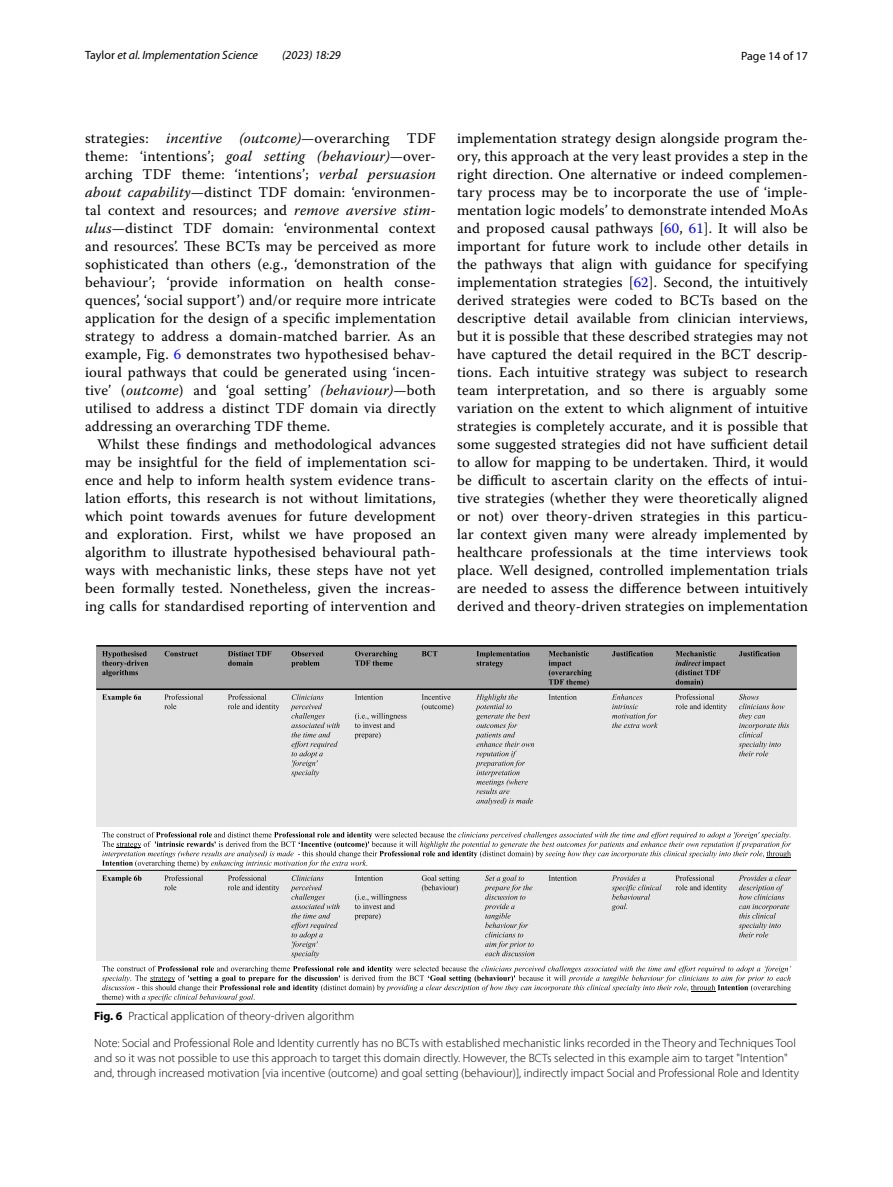
<style>
.page{position:relative;width:893px;height:1187px;background:#fff}
.page>*{position:absolute;margin:0;border:0;box-sizing:border-box;transform-origin:0 0}
.t1{font:14.7px/18px "Warnock Pro";letter-spacing:.01em;color:#000;text-align:justify}
.t2{font:300 12px/15px "Myriad Pro";color:#000}
.t3{font:italic 12px "Myriad Pro";color:#000}
.t4{font:12px "Myriad Pro";color:#000}
.s1{font-style:normal}
.s2{font-style:italic}
.s3{color:#00f}
.s4{font-weight:700}
</style>
<div class="page">
<div style="left:96px;top:645px;width:701px;height:44px;background:#a5a5a5"></div>
<div style="left:96px;top:689px;width:701px;height:137px;background:#e7e7e7"></div>
<div style="left:96px;top:870px;width:701px;height:90px;background:#e7e7e7"></div>
<hr style="left:96px;top:688px;width:701px;height:2px;background:#000">
<hr style="left:96px;top:869px;width:701px;height:1px;background:#000">
<hr style="left:96px;top:645px;width:701px;height:1px;background:#000">
<hr style="left:96px;top:1003px;width:701px;height:1px;background:#000">
<svg style="left:102px;top:651px;width:46px;height:25px"></svg>
<svg style="left:165px;top:651px;width:106px;height:14px"></svg>
<svg style="left:291px;top:651px;width:32px;height:16px"></svg>
<svg style="left:355px;top:651px;width:42px;height:14px"></svg>
<svg style="left:422px;top:651px;width:108px;height:16px"></svg>
<svg style="left:549px;top:651px;width:43px;height:35px"></svg>
<svg style="left:612px;top:651px;width:113px;height:35px"></svg>
<svg style="left:739px;top:651px;width:41px;height:5px"></svg>
<svg style="left:102px;top:694px;width:39px;height:7px"></svg>
<svg style="left:164px;top:694px;width:39px;height:15px"></svg>
<svg style="left:228px;top:694px;width:51px;height:16px"></svg>
<svg style="left:290px;top:694px;width:50px;height:82px"></svg>
<svg style="left:355px;top:694px;width:28px;height:5px"></svg>
<svg style="left:355px;top:713px;width:52px;height:26px"></svg>
<svg style="left:422px;top:694px;width:31px;height:16px"></svg>
<svg style="left:475px;top:694px;width:59px;height:111px"></svg>
<svg style="left:549px;top:694px;width:28px;height:5px"></svg>
<svg style="left:612px;top:694px;width:46px;height:34px"></svg>
<svg style="left:675px;top:694px;width:52px;height:16px"></svg>
<svg style="left:739px;top:694px;width:50px;height:62px"></svg>
<svg style="left:102px;top:831px;width:689px;height:36px"></svg>
<svg style="left:102px;top:875px;width:40px;height:7px"></svg>
<svg style="left:164px;top:875px;width:39px;height:15px"></svg>
<svg style="left:228px;top:875px;width:51px;height:16px"></svg>
<svg style="left:290px;top:875px;width:50px;height:82px"></svg>
<svg style="left:355px;top:875px;width:28px;height:5px"></svg>
<svg style="left:355px;top:894px;width:52px;height:26px"></svg>
<svg style="left:422px;top:875px;width:38px;height:16px"></svg>
<svg style="left:484px;top:875px;width:50px;height:81px"></svg>
<svg style="left:549px;top:875px;width:28px;height:5px"></svg>
<svg style="left:612px;top:875px;width:50px;height:35px"></svg>
<svg style="left:675px;top:875px;width:52px;height:16px"></svg>
<svg style="left:739px;top:875px;width:52px;height:62px"></svg>
<svg style="left:102px;top:965px;width:689px;height:36px"></svg>
<p class="t3" style="left:85px;top:48px;width:175px"><span class="s1">Taylor</span> et al. Implementation Science</p>
<p class="t3" style="left:282px;top:48px;width:60px">(2023) 18:29</p>
<p class="t4" style="left:741px;top:48px;width:68px">Page 14 of 17</p>
<p class="t1" style="left:85px;top:128px;width:352px">strategies: <span class="s2">incentive (outcome)—</span>overarching TDF theme: ‘intentions’; <span class="s2">goal setting (behaviour)—</span>over&shy;arching TDF theme: ‘intentions’; <span class="s2">verbal persuasion about capability—</span>distinct TDF domain: ‘environmen&shy;tal context and resources; and <span class="s2">remove aversive stim&shy;ulus—</span>distinct TDF domain: ‘environmental context and resources’. These BCTs may be perceived as more sophisticated than others (e.g., ‘demonstration of the behaviour’; ‘provide information on health conse&shy;quences’, ‘social support’) and/or require more intricate application for the design of a specific implementation strategy to address a domain-matched barrier. As an example, Fig. <span class="s3">6</span> demonstrates two hypothesised behav&shy;ioural pathways that could be generated using ‘incen&shy;tive’ (<span class="s2">outcome</span>) and ‘goal setting’ <span class="s2">(behaviour)—</span>both utilised to address a distinct TDF domain via directly addressing an overarching TDF theme.</p>
<p class="t1" style="left:85px;top:434px;width:352px;text-indent:12px">Whilst these findings and methodological advances may be insightful for the field of implementation sci&shy;ence and help to inform health system evidence trans&shy;lation efforts, this research is not without limitations, which point towards avenues for future development and exploration. First, whilst we have proposed an algorithm to illustrate hypothesised behavioural path&shy;ways with mechanistic links, these steps have not yet been formally tested. Nonetheless, given the increas&shy;ing calls for standardised reporting of intervention and</p>
<p class="t1" style="left:457px;top:128px;width:352px">implementation strategy design alongside program the&shy;ory, this approach at the very least provides a step in the right direction. One alternative or indeed complemen&shy;tary process may be to incorporate the use of ‘imple&shy;mentation logic models’ to demonstrate intended MoAs and proposed causal pathways [<span class="s3">60</span>, <span class="s3">61</span>]. It will also be important for future work to include other details in the pathways that align with guidance for specifying implementation strategies [<span class="s3">62</span>]. Second, the intuitively derived strategies were coded to BCTs based on the descriptive detail available from clinician interviews, but it is possible that these described strategies may not have captured the detail required in the BCT descrip&shy;tions. Each intuitive strategy was subject to research team interpretation, and so there is arguably some variation on the extent to which alignment of intuitive strategies is completely accurate, and it is possible that some suggested strategies did not have sufficient detail to allow for mapping to be undertaken. Third, it would be difficult to ascertain clarity on the effects of intui&shy;tive strategies (whether they were theoretically aligned or not) over theory-driven strategies in this particu&shy;lar context given many were already implemented by healthcare professionals at the time interviews took place. Well designed, controlled implementation trials are needed to assess the difference between intuitively derived and theory-driven strategies on implementation</p>
<p class="t2" style="left:94px;top:1008px;width:262px"><span class="s4">Fig. 6</span> Practical application of theory-driven algorithm</p>
<p class="t2" style="left:94px;top:1035px;width:706px">Note: Social and Professional Role and Identity currently has no BCTs with established mechanistic links recorded in the Theory and Techniques Tool and so it was not possible to use this approach to target this domain directly. However, the BCTs selected in this example aim to target "Intention" and, through increased motivation [via incentive (outcome) and goal setting (behaviour)], indirectly impact Social and Professional Role and Identity</p>
</div>
